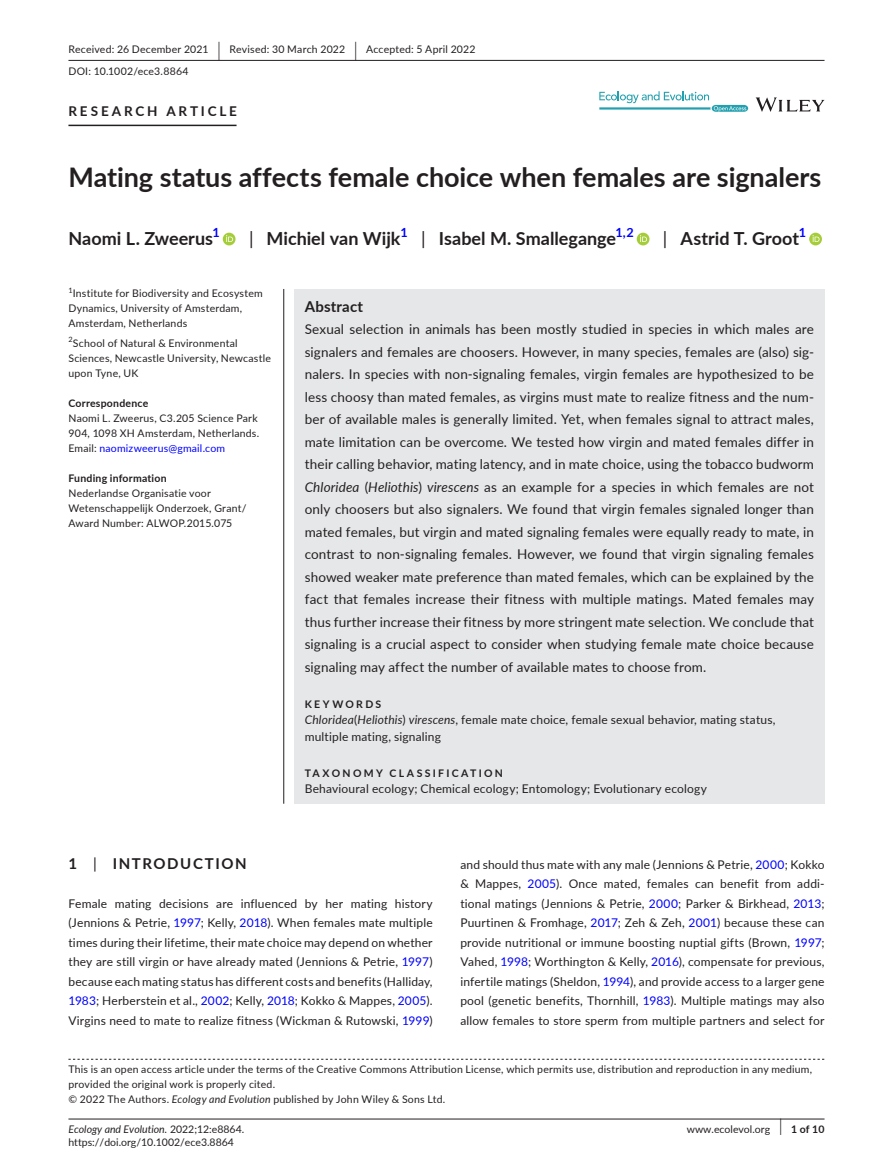
<style>
.page{position:relative;width:893px;height:1174px;background:#fff}
.page>*{position:absolute;margin:0;border:0;box-sizing:border-box;transform-origin:0 0}
.t1{font:700 27px "Lato";color:#231f20}
.t2{font:700 18px "Lato";color:#231f20}
.t3{font:700 15px "Lato";letter-spacing:.1em;color:#231f20}
.t4{font:700 15px "Lato";letter-spacing:.015em;color:#231f20}
.t5{font:13.5px/22.5px "Lato";letter-spacing:.01em;color:#231f20;text-align:justify}
.t6{font:700 13.5px "Lato";letter-spacing:.21em;color:#231f20}
.t7{font:700 12.6px "Lato";color:#00f}
.t8{font:12px/19.5px "Lato";letter-spacing:.015em;color:#231f20;text-align:justify}
.t9{font:10.5px/15px "Lato";letter-spacing:.02em;color:#231f20}
.t10{font:10.5px "Lato";color:#231f20}
.t11{font:700 10.5px "Lato";letter-spacing:.02em;color:#231f20}
.t12{font:italic 10.5px "Lato";color:#231f20}
.t13{font:700 10.5px "Lato";letter-spacing:.22em;color:#231f20}
.t14{font:7.35px "Lato";color:#231f20}
.s1{font-size:19.65px}
.s2{font-weight:400}
.s3{color:#00f}
.s4{font-style:italic}
.s5{font-style:normal}
.s6{font-weight:400;font-size:17.4px}
</style>
<div class="page">
<hr style="left:68px;top:1118px;width:756px;height:1px;background:#231f20">
<svg style="left:756px;top:97px;width:68px;height:15px"></svg>
<svg style="left:599px;top:91px;width:149px;height:21px"></svg>
<hr style="left:68px;top:60px;width:756px;height:1px;background:#231f20">
<hr style="left:68px;top:125px;width:169px;height:1px;background:#231f20">
<div style="left:223px;top:233px;width:13px;height:12px;background:#a5cd39;border-radius:50%"></div>
<svg style="left:226px;top:235px;width:7px;height:7px"></svg>
<div style="left:637px;top:233px;width:12px;height:12px;background:#a5cd39;border-radius:50%"></div>
<svg style="left:640px;top:235px;width:7px;height:7px"></svg>
<svg style="left:809px;top:233px;width:13px;height:12px"></svg>
<svg style="left:813px;top:235px;width:6px;height:7px"></svg>
<svg style="left:68px;top:1058px;width:756px;height:1px"></svg>
<div style="left:294px;top:289px;width:530px;height:514px;background:#e6e7e9"></div>
<hr style="left:283px;top:289px;width:1px;height:514px;background:#231f20">
<p class="t9" style="left:68px;top:38px;width:409px;line-height:21.8px">Received: 26 December 2021 <span class="s1">|</span> Revised: 30 March 2022 <span class="s1">|</span> Accepted: 5 April 2022<br>DOI: 10.1002/ece3.8864</p>
<p class="t6" style="left:68px;top:101px;width:170px">RESEARCH ARTICLE</p>
<h1 class="t1" style="left:68px;top:157px;width:754px">Mating status affects female choice when females are signalers</h1>
<h2 class="t2" style="left:68px;top:226px;width:146px">Naomi L. Zweerus</h2>
<p class="t7" style="left:212px;top:223px;width:9px">1</p>
<h2 class="t2" style="left:249px;top:226px;width:153px"><span class="s2">|</span> Michiel van Wijk</h2>
<p class="t7" style="left:400px;top:223px;width:9px">1</p>
<h2 class="t2" style="left:421px;top:226px;width:196px"><span class="s2">|</span> Isabel M. Smallegange</h2>
<p class="t7" style="left:615px;top:223px;width:20px">1,2</p>
<h2 class="t2" style="left:663px;top:226px;width:138px"><span class="s2">|</span> Astrid T. Groot</h2>
<p class="t7" style="left:799px;top:223px;width:9px">1</p>
<p class="t14" style="left:68px;top:285px;width:6px">1</p>
<p class="t9" style="left:68px;top:286px;width:196px;text-indent:4px">Institute for Biodiversity and Ecosystem<br>Dynamics, University of Amsterdam,<br>Amsterdam, Netherlands</p>
<p class="t14" style="left:68px;top:334px;width:6px">2</p>
<p class="t9" style="left:68px;top:335px;width:204px;text-indent:4px">School of Natural &amp; Environmental<br>Sciences, Newcastle University, Newcastle upon Tyne, UK</p>
<p class="t11" style="left:68px;top:395px;width:81px">Correspondence</p>
<p class="t9" style="left:68px;top:410px;width:192px">Naomi L. Zweerus, C3.205 Science Park<br>904, 1098 XH Amsterdam, Netherlands.<br>Email: <span class="s3">naomizweerus@gmail.com</span></p>
<p class="t11" style="left:68px;top:470px;width:100px">Funding information</p>
<p class="t9" style="left:68px;top:485px;width:180px">Nederlandse Organisatie voor<br>Wetenschappelijk Onderzoek, Grant/<br>Award Number: ALWOP.2015.075</p>
<p class="t4" style="left:305px;top:295px;width:60px">Abstract</p>
<p class="t5" style="left:305px;top:317px;width:511px">Sexual selection in animals has been mostly studied in species in which males are signalers and females are choosers. However, in many species, females are (also) sig&shy;nalers. In species with non-signaling females, virgin females are hypothesized to be less choosy than mated females, as virgins must mate to realize fitness and the num&shy;ber of available males is generally limited. Yet, when females signal to attract males, mate limitation can be overcome. We tested how virgin and mated females differ in their calling behavior, mating latency, and in mate choice, using the tobacco budworm <span class="s4">Chloridea</span> (<span class="s4">Heliothis</span>) <span class="s4">virescens</span> as an example for a species in which females are not only choosers but also signalers. We found that virgin females signaled longer than mated females, but virgin and mated signaling females were equally ready to mate, in contrast to non-signaling females. However, we found that virgin signaling females showed weaker mate preference than mated females, which can be explained by the fact that females increase their fitness with multiple matings. Mated females may thus further increase their fitness by more stringent mate selection. We conclude that signaling is a crucial aspect to consider when studying female mate choice because signaling may affect the number of available mates to choose from.</p>
<p class="t13" style="left:305px;top:696px;width:78px">KEYWORDS</p>
<p class="t8" style="left:305px;top:711px;width:472px;line-height:16.5px"><span class="s4">Chloridea</span>(<span class="s4">Heliothis</span>) <span class="s4">virescens</span>, female mate choice, female sexual behavior, mating status, multiple mating, signaling</p>
<p class="t13" style="left:305px;top:765px;width:200px">TAXONOMY CLASSIFICATION</p>
<p class="t8" style="left:305px;top:778px;width:404px">Behavioural ecology; Chemical ecology; Entomology; Evolutionary ecology</p>
<p class="t3" style="left:68px;top:852px;width:180px">1 <span class="s2">|</span> INTRODUCTION</p>
<p class="t8" style="left:68px;top:893px;width:366px">Female mating decisions are influenced by her mating history (Jennions &amp; Petrie, <span class="s3">1997</span>; Kelly, <span class="s3">2018</span>). When females mate multiple times during their lifetime, their mate choice may depend on whether they are still virgin or have already mated (Jennions &amp; Petrie, <span class="s3">1997</span>) because each mating status has different costs and benefits (Halliday, <span class="s3">1983</span>; Herberstein et al., <span class="s3">2002</span>; Kelly, <span class="s3">2018</span>; Kokko &amp; Mappes, <span class="s3">2005</span>).<br>Virgins need to mate to realize fitness (Wickman &amp; Rutowski, <span class="s3">1999</span>)</p>
<p class="t8" style="left:460px;top:854px;width:366px">and should thus mate with any male (Jennions &amp; Petrie, <span class="s3">2000</span>; Kokko &amp; Mappes, <span class="s3">2005</span>). Once mated, females can benefit from addi&shy;tional matings (Jennions &amp; Petrie, <span class="s3">2000</span>; Parker &amp; Birkhead, <span class="s3">2013</span>; Puurtinen &amp; Fromhage, <span class="s3">2017</span>; Zeh &amp; Zeh, <span class="s3">2001</span>) because these can provide nutritional or immune boosting nuptial gifts (Brown, <span class="s3">1997</span>; Vahed, <span class="s3">1998</span>; Worthington &amp; Kelly, <span class="s3">2016</span>), compensate for previous, infertile matings (Sheldon, <span class="s3">1994</span>), and provide access to a larger gene pool (genetic benefits, Thornhill, <span class="s3">1983</span>). Multiple matings may also allow females to store sperm from multiple partners and select for</p>
<p class="t9" style="left:68px;top:1061px;width:745px">This is an open access article under the terms of the Creative Commons Attribution License, which permits use, distribution and reproduction in any medium, provided the original work is properly cited.<br>© 2022 The Authors. <span class="s4">Ecology and Evolution</span> published by John Wiley &amp; Sons Ltd.</p>
<p class="t12" style="left:68px;top:1121px;width:177px">Ecology and Evolution. <span class="s5">2022;12:e8864.</span></p>
<p class="t11" style="left:779px;top:1121px;width:46px"><span class="s6">|</span> 1 of 10</p>
<p class="t10" style="left:68px;top:1135px;width:167px">https://doi.org/10.1002/ece3.8864</p>
<p class="t10" style="left:687px;top:1121px;width:85px">www.ecolevol.org</p>
</div>
